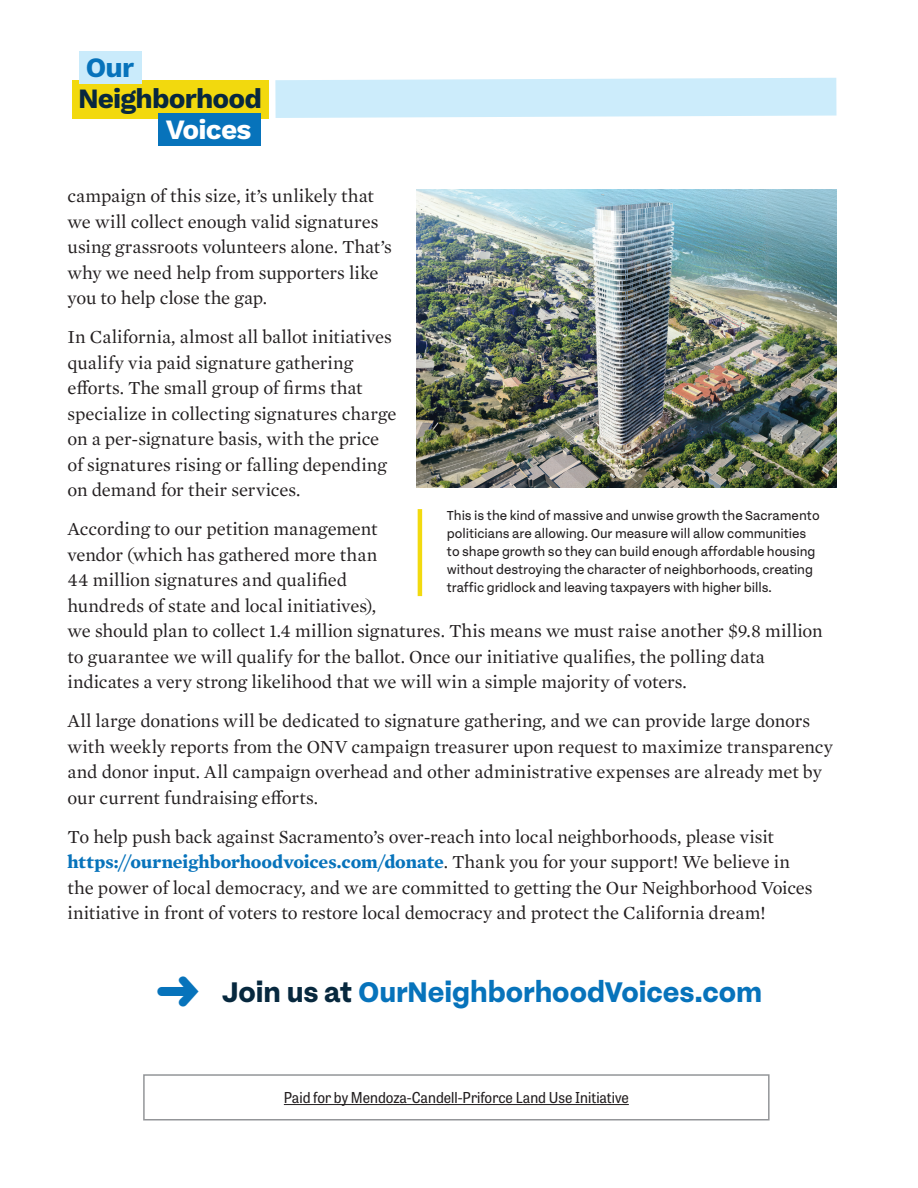
<style>
.page{position:relative;width:918px;height:1188px;background:#fff}
.page>*{position:absolute;margin:0;border:0;box-sizing:border-box;transform-origin:0 0}
.t1{font:700 32.7px "Symphonie Grotesque";letter-spacing:-.005em;color:#0773bb}
.t2{font:700 27.9px "Work Sans";letter-spacing:-.03em;color:#08283e}
.t3{font:700 27.9px "Work Sans";letter-spacing:-.03em;color:#fff}
.t4{font:700 27.9px "Work Sans";color:#0773bb}
.t5{font:18.75px/25.5px "Mercury Text G1";letter-spacing:-.005em;color:#231f20}
.t6{font:15px/18px "Symphonie Grotesque";letter-spacing:-.005em;color:#231f20}
.t7{font:15px "Tablet Gothic Narrow";color:#231f20}
.s1{font-weight:700;color:#0773bb}
.s2{color:#07283e}
</style>
<div class="page">
<svg style="left:275px;top:78px;width:561px;height:40px;background:#ceedfb"></svg>
<div style="left:72px;top:80px;width:197px;height:38px;background:#f2d90e"></div>
<div style="left:80px;top:52px;width:62px;height:32px;background:#caebfb"></div>
<div style="left:158px;top:114px;width:102px;height:32px;background:#0773bb"></div>
<hr style="left:284px;top:1104px;width:345px;height:1px;background:#231f20">
<div style="left:143px;top:1074px;width:627px;height:46px;border:2px solid #939598"></div>
<img style="left:417px;top:189px;width:419px;height:298px">
<hr style="left:418px;top:509px;width:4px;height:87px;background:#f2da0f">
<h2 class="t4" style="left:86px;top:52px;width:50px">Our</h2>
<h2 class="t2" style="left:78px;top:82px;width:186px">Neighborhood</h2>
<h2 class="t3" style="left:166px;top:113px;width:87px">Voices</h2>
<p class="t5" style="left:68px;top:182px;width:326px">campaign of this size, it’s unlikely that we will collect enough valid signatures using grassroots volunteers alone. That’s why we need help from supporters like you to help close the gap.</p>
<p class="t5" style="left:68px;top:323px;width:331px">In California, almost all ballot initiatives qualify via paid signature gathering efforts. The small group of firms that specialize in collecting signatures charge on a per-signature basis, with the price of signatures rising or falling depending on demand for their services.</p>
<p class="t5" style="left:68px;top:515px;width:757px">According to our petition management<br>vendor (which has gathered more than<br>44 million signatures and qualified<br>hundreds of state and local initiatives),<br>we should plan to collect 1.4 million signatures. This means we must raise another $9.8 million to guarantee we will qualify for the ballot. Once our initiative qualifies, the polling data indicates a very strong likelihood that we will win a simple majority of voters.</p>
<p class="t5" style="left:68px;top:707px;width:767px">All large donations will be dedicated to signature gathering, and we can provide large donors with weekly reports from the ONV campaign treasurer upon request to maximize transparency and donor input. All campaign overhead and other administrative expenses are already met by our current fundraising efforts.</p>
<p class="t5" style="left:68px;top:823px;width:747px">To help push back against Sacramento’s over-reach into local neighborhoods, please visit <span class="s1">https://ourneighborhoodvoices.com/donate</span>. Thank you for your support! We believe in the power of local democracy, and we are committed to getting the Our Neighborhood Voices initiative in front of voters to restore local democracy and protect the California dream!</p>
<p class="t6" style="left:447px;top:506px;width:374px">This is the kind of massive and unwise growth the Sacramento politicians are allowing. Our measure will allow communities to shape growth so they can build enough affordable housing without destroying the character of neighborhoods, creating traffic gridlock and leaving taxpayers with higher bills.</p>
<h1 class="t1" style="left:156px;top:974px;width:608px">➜ <span class="s2">Join us at</span> OurNeighborhoodVoices.com</h1>
<p class="t7" style="left:284px;top:1087px;width:346px">Paid for by Mendoza-Candell-Priforce Land Use Initiative</p>
</div>
